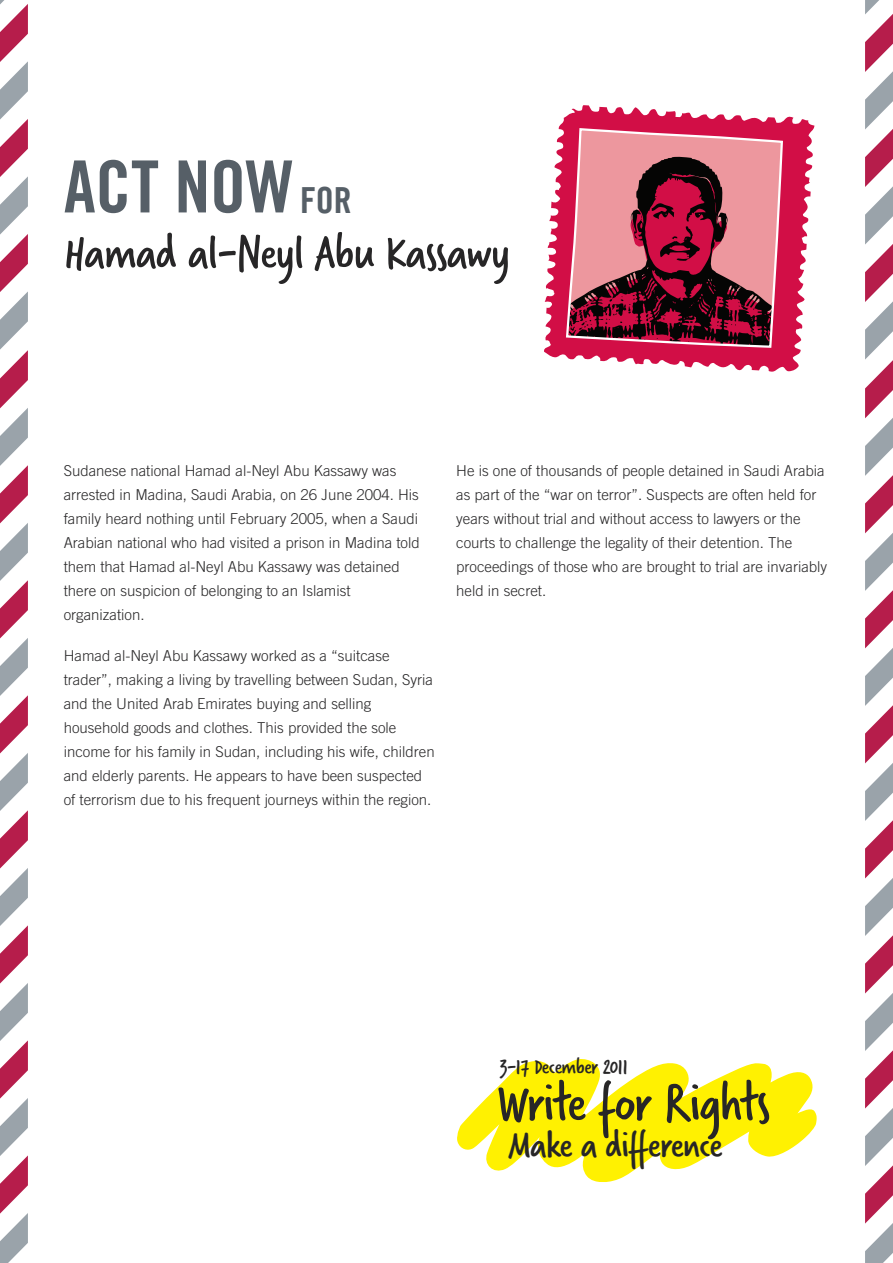
<style>
.page{position:relative;width:893px;height:1263px;background:#fff}
.page>*{position:absolute;margin:0;border:0;box-sizing:border-box;transform-origin:0 0}
.t1{font:72px "Amnesty Trade Gothic Bd Cn 20";letter-spacing:-.005em;color:#565f67}
.t2{font:58.5px "Verveine Corp";letter-spacing:-.025em;color:#272627}
.t3{font:51px "Verveine Corp";letter-spacing:-.02em;color:#272627}
.t4{font:40.5px "Verveine Corp";letter-spacing:-.025em;color:#272627}
.t5{font:23.1px "Verveine Corp";letter-spacing:-.025em;color:#272627}
.t6{font:300 15px/24px "Amnesty Trade Gothic";color:#272627}
.s1{font-size:36px}
</style>
<div class="page">
<svg style="left:865px;top:0;width:28px;height:1263px"></svg>
<svg style="left:0;top:0;width:28px;height:1263px"></svg>
<svg style="left:544px;top:105px;width:270px;height:267px;fill:#d20e46"></svg>
<svg style="left:565px;top:127px;width:219px;height:222px;background:#ad4d61"></svg>
<svg style="left:457px;top:1059px;width:360px;height:123px;fill:#fff101"></svg>
<h1 class="t1" style="left:64px;top:142px;width:290px">ACT NOW <span class="s1">FOR</span></h1>
<h3 class="t3" style="left:64px;top:218px;width:448px">Hamad al-Neyl Abu Kassawy</h3>
<p class="t6" style="left:64px;top:458px;width:357px">Sudanese national Hamad al-Neyl Abu Kassawy was arrested in Madina, Saudi Arabia, on 26 June 2004. His family heard nothing until February 2005, when a Saudi Arabian national who had visited a prison in Madina told them that Hamad al-Neyl Abu Kassawy was detained there on suspicion of belonging to an Islamist organization.</p>
<p class="t6" style="left:64px;top:643px;width:372px">Hamad al-Neyl Abu Kassawy worked as a “suitcase trader”, making a living by travelling between Sudan, Syria and the United Arab Emirates buying and selling household goods and clothes. This provided the sole income for his family in Sudan, including his wife, children and elderly parents. He appears to have been suspected of terrorism due to his frequent journeys within the region.</p>
<p class="t6" style="left:456px;top:458px;width:372px">He is one of thousands of people detained in Saudi Arabia as part of the “war on terror”. Suspects are often held for years without trial and without access to lawyers or the courts to challenge the legality of their detention. The proceedings of those who are brought to trial are invariably held in secret.</p>
<h3 class="t5" style="left:500px;top:1051px;width:130px">3-17 December 2011</h3>
<h2 class="t2" style="left:497px;top:1063px;width:275px">Write for Rights</h2>
<h3 class="t4" style="left:508px;top:1117px;width:216px">Make a difference</h3>
</div>
